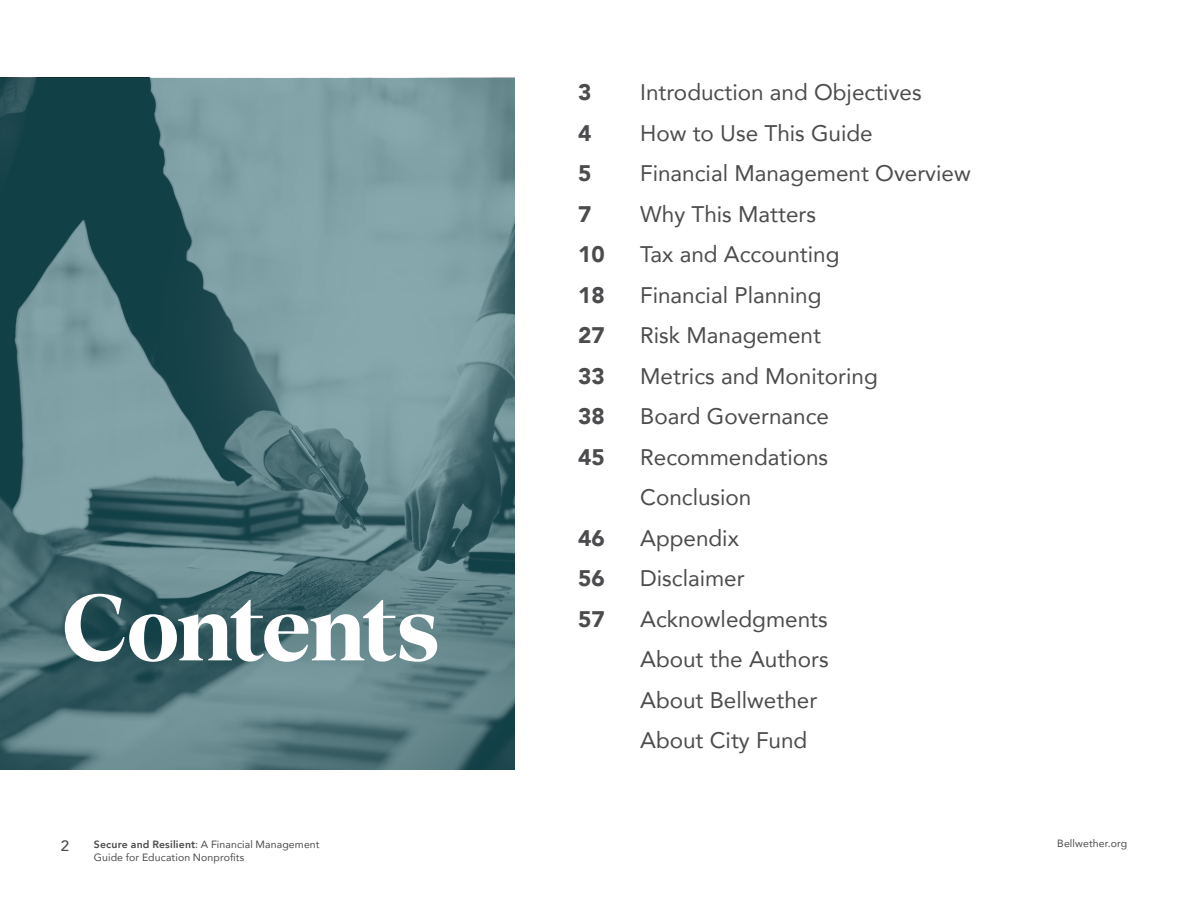
<style>
.page{position:relative;width:1188px;height:918px;background:#fff}
.page>*{position:absolute;margin:0;border:0;box-sizing:border-box;transform-origin:0 0}
.t1{font:700 97.5px "Teodor";letter-spacing:-.025em;color:#fff}
.t2{font:22.5px/40.5px "Avenir";color:#4c4c4e}
.t3{font:900 22.5px/40.5px "Avenir";color:#4c4c4e}
.t4{font:500 15px "Avenir";color:#4c4c4e}
.t5{font:10.5px/13.5px "Avenir";letter-spacing:.01em;color:#4c4c4e}
.s1{font-weight:800}
</style>
<div class="page">
<svg style="left:0;top:78px;width:515px;height:692px;background:#597d83"></svg>
<h1 class="t1" style="left:61px;top:555px;width:381px">Contents</h1>
<p class="t3" style="left:578px;top:72px;width:28px">3<br>4<br>5<br>7<br>10<br>18<br>27<br>33<br>38<br>45</p>
<p class="t3" style="left:578px;top:517px;width:28px">46<br>56</p>
<p class="t3" style="left:578px;top:598px;width:28px">57</p>
<p class="t2" style="left:640px;top:72px;width:332px">Introduction and Objectives<br>How to Use This Guide<br>Financial Management Overview<br>Why This Matters<br>Tax and Accounting<br>Financial Planning<br>Risk Management<br>Metrics and Monitoring<br>Board Governance<br>Recommendations<br>Conclusion<br>Appendix<br>Disclaimer<br>Acknowledgments<br>About the Authors<br>About Bellwether<br>About City Fund</p>
<p class="t4" style="left:61px;top:832px;width:10px">2</p>
<p class="t5" style="left:1057px;top:836px;width:71px">Bellwether.org</p>
<p class="t5" style="left:94px;top:837px;width:227px"><span class="s1">Secure and Resilient</span>: A Financial Management<br>Guide for Education Nonprofits</p>
</div>
